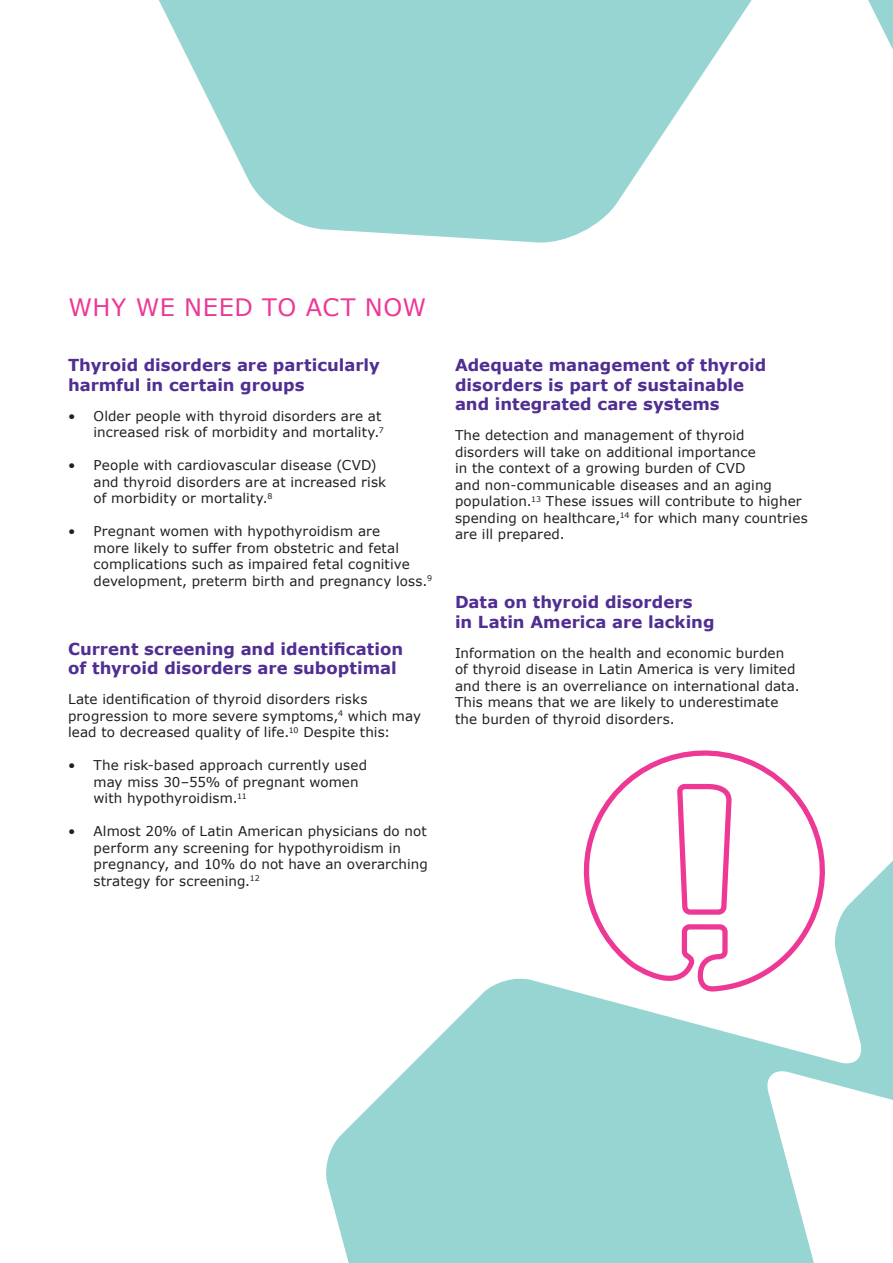
<style>
.page{position:relative;width:893px;height:1263px;background:#fff}
.page>*{position:absolute;margin:0;border:0;box-sizing:border-box;transform-origin:0 0}
.MERCK_A4P_TEXT_HEADE{font:24px "Verdana";letter-spacing:.025em;color:#ed3896}
.MERCK_A4P_INTRO_Verd{font:700 16.5px/19.5px "Verdana";color:#502e92}
.MERCK_A4P_TEXT_VerdR{font:13.5px/16.5px "Verdana";letter-spacing:.005em;color:#231f20}
</style>
<div class="page">
<svg style="left:604px;top:750px;width:201px;height:54px"></svg>
<svg style="left:326px;top:804px;width:567px;height:459px"></svg>
<svg style="left:868px;top:0;width:25px;height:50px"></svg>
<svg style="left:159px;top:0;width:593px;height:243px;fill:#96d5d2"></svg>
<p class="MERCK_A4P_TEXT_HEADE" style="left:68px;top:291px;width:359px">WHY WE NEED TO ACT NOW</p>
<p class="MERCK_A4P_INTRO_Verd" style="left:68px;top:355px;width:313px">Thyroid disorders are particularly harmful in certain groups</p>
<p class="MERCK_A4P_TEXT_VerdR" style="left:68px;top:407px;width:317px;text-align:right">• Older people with thyroid disorders are at increased risk of morbidity and mortality.<sup>7</sup></p>
<p class="MERCK_A4P_TEXT_VerdR" style="left:94px;top:457px;width:294px;text-indent:-26px">• People with cardiovascular disease (CVD) and thyroid disorders are at increased risk of morbidity or mortality.<sup>8</sup></p>
<p class="MERCK_A4P_TEXT_VerdR" style="left:94px;top:523px;width:340px;text-indent:-26px">• Pregnant women with hypothyroidism are<br>more likely to suffer from obstetric and fetal complications such as impaired fetal cognitive development, preterm birth and pregnancy loss.<sup>9</sup></p>
<p class="MERCK_A4P_INTRO_Verd" style="left:68px;top:639px;width:337px">Current screening and identification of thyroid disorders are suboptimal</p>
<p class="MERCK_A4P_TEXT_VerdR" style="left:68px;top:691px;width:354px">Late identification of thyroid disorders risks progression to more severe symptoms,<sup>4</sup> which may lead to decreased quality of life.<sup>10</sup> Despite this:</p>
<p class="MERCK_A4P_TEXT_VerdR" style="left:94px;top:757px;width:275px;text-indent:-26px">• The risk-based approach currently used may miss 30–55% of pregnant women with hypothyroidism.<sup>11</sup></p>
<p class="MERCK_A4P_TEXT_VerdR" style="left:94px;top:823px;width:336px;text-indent:-26px">• Almost 20% of Latin American physicians do not perform any screening for hypothyroidism in pregnancy, and 10% do not have an overarching strategy for screening.<sup>12</sup></p>
<p class="MERCK_A4P_INTRO_Verd" style="left:455px;top:355px;width:313px">Adequate management of thyroid disorders is part of sustainable and integrated care systems</p>
<p class="MERCK_A4P_TEXT_VerdR" style="left:455px;top:427px;width:354px">The detection and management of thyroid disorders will take on additional importance<br>in the context of a growing burden of CVD<br>and non‑communicable diseases and an aging population.<sup>13</sup> These issues will contribute to higher spending on healthcare,<sup>14</sup> for which many countries are ill prepared.</p>
<p class="MERCK_A4P_INTRO_Verd" style="left:455px;top:592px;width:261px">Data on thyroid disorders<br>in Latin America are lacking</p>
<p class="MERCK_A4P_TEXT_VerdR" style="left:455px;top:644px;width:346px">Information on the health and economic burden of thyroid disease in Latin America is very limited and there is an overreliance on international data.<br>This means that we are likely to underestimate the burden of thyroid disorders.</p>
</div>
